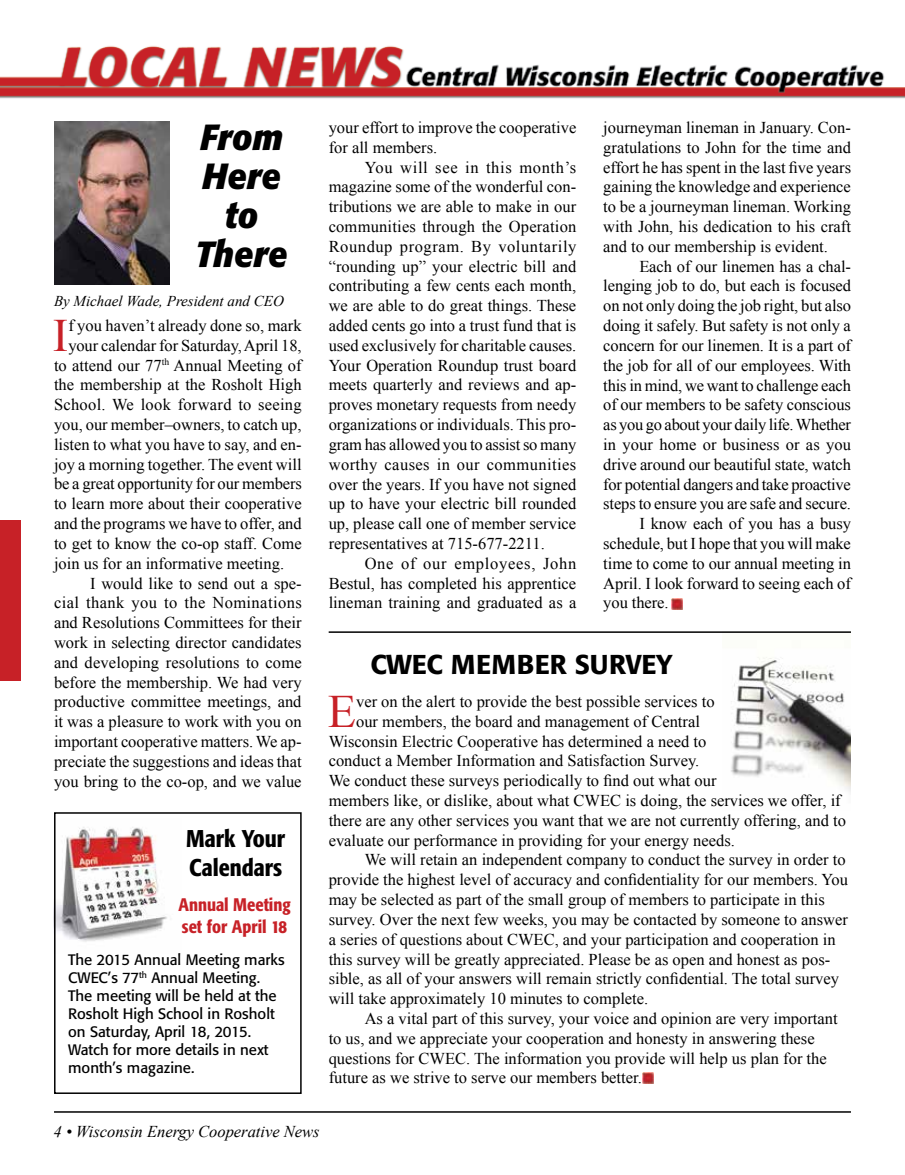
<style>
.page{position:relative;width:905px;height:1175px;background:#fff}
.page>*{position:absolute;margin:0;border:0;box-sizing:border-box;transform-origin:0 0}
.t1{font:46.35px "Times New Roman";color:#c72127}
.t2{font:italic 700 36px/39px "Formata";color:#000;text-align:center;scale:.93 1}
.t3{font:500 27px "Formata";color:#000}
.t4{font:500 condensed 24px/28.8px "Formata";color:#000}
.t5{font:500 condensed 18px/21.6px "Formata";color:#c72127}
.t6{font:16.5px/19.8px "Times New Roman";color:#000;text-align:justify}
.t7{font:16.5px "Times New Roman";letter-spacing:-.02em;color:#000}
.t8{font:italic 16.5px "Times New Roman";color:#000}
.t9{font:16.5px "Times New Roman";letter-spacing:.025em;color:#000}
.t10{font:15px/18px "Formata";color:#000}
.t11{font:italic 15px "Times New Roman";color:#000}
</style>
<div class="page">
<img style="left:57px;top:827px;width:110px;height:115px">
<div style="left:54px;top:812px;width:248px;height:282px;border:2px solid #000"></div>
<img style="left:731px;top:657px;width:119px;height:135px">
<img style="left:0;top:46px;width:904px;height:76px">
<hr style="left:54px;top:1111px;width:796px;height:1px;background:#000">
<div style="left:0;top:520px;width:20px;height:160px;background:#c72127"></div>
<img style="left:54px;top:122px;width:116px;height:162px">
<hr style="left:328px;top:631px;width:522px;height:2px;background:#000">
<svg style="left:671px;top:598px;width:11px;height:11px"></svg>
<svg style="left:642px;top:1072px;width:11px;height:11px"></svg>
<h2 class="t2" style="left:196px;top:118px;width:101px">From<br>Here to<br>There</h2>
<p class="t11" style="left:54px;top:290px;width:231px">By Michael Wade, President and CEO</p>
<h1 class="t1" style="left:53px;top:304px;width:17px">I</h1>
<p class="t6" style="left:68px;top:315px;width:235px">f you haven’t already done so, mark</p>
<p class="t6" style="left:68px;top:335px;width:235px">your calendar for Saturday, April 18,</p>
<p class="t6" style="left:54px;top:355px;width:249px">to attend our 77<sup>th</sup> Annual Meeting of</p>
<p class="t6" style="left:54px;top:375px;width:249px">the membership at the Rosholt High</p>
<p class="t6" style="left:54px;top:394px;width:249px">School. We look forward to seeing</p>
<p class="t6" style="left:54px;top:414px;width:249px">you, our member–owners, to catch up,</p>
<p class="t6" style="left:54px;top:434px;width:249px">listen to what you have to say, and en-</p>
<p class="t6" style="left:54px;top:454px;width:249px">joy a morning together. The event will</p>
<p class="t6" style="left:54px;top:474px;width:249px">be a great opportunity for our members</p>
<p class="t6" style="left:54px;top:493px;width:249px">to learn more about their cooperative</p>
<p class="t6" style="left:54px;top:513px;width:249px">and the programs we have to offer, and</p>
<p class="t6" style="left:54px;top:533px;width:249px">to get to know the co-op staff. Come</p>
<p class="t6" style="left:54px;top:553px;width:232px">join us for an informative meeting.</p>
<p class="t6" style="left:90px;top:573px;width:213px">I would like to send out a spe-</p>
<p class="t9" style="left:54px;top:591px;width:249px">cial thank you to the Nominations</p>
<p class="t6" style="left:54px;top:612px;width:249px">and Resolutions Committees for their</p>
<p class="t6" style="left:54px;top:632px;width:249px">work in selecting director candidates</p>
<p class="t6" style="left:54px;top:652px;width:249px">and developing resolutions to come</p>
<p class="t6" style="left:54px;top:672px;width:249px">before the membership. We had very</p>
<p class="t6" style="left:54px;top:691px;width:249px">productive committee meetings, and</p>
<p class="t6" style="left:54px;top:711px;width:249px">it was a pleasure to work with you on</p>
<p class="t6" style="left:54px;top:731px;width:249px">important cooperative matters. We ap-</p>
<p class="t6" style="left:54px;top:751px;width:249px">preciate the suggestions and ideas that</p>
<p class="t6" style="left:54px;top:771px;width:249px">you bring to the co-op, and we value</p>
<h3 class="t4" style="left:186px;top:824px;width:101px">Mark Your<br>Calendars</h3>
<p class="t5" style="left:178px;top:894px;width:114px">Annual Meeting set for April 18</p>
<p class="t10" style="left:68px;top:950px;width:218px">The 2015 Annual Meeting marks<br>CWEC’s 77<sup>th</sup> Annual Meeting.<br>The meeting will be held at the<br>Rosholt High School in Rosholt on Saturday, April 18, 2015.<br>Watch for more details in next month’s magazine.</p>
<p class="t6" style="left:328px;top:117px;width:249px">your effort to improve the cooperative for all members.</p>
<p class="t6" style="left:328px;top:157px;width:249px;text-indent:36px">You will see in this month’s magazine some of the wonderful con&shy;tributions we are able to make in our communities through the Operation Roundup program. By voluntarily “rounding up” your electric bill and contributing a few cents each month, we are able to do great things. These added cents go into a trust fund that is used exclusively for charitable causes.<br>Your Operation Roundup trust board meets quarterly and reviews and ap&shy;proves monetary requests from needy organizations or individuals. This pro&shy;gram has allowed you to assist so many worthy causes in our communities over the years. If you have not signed up to have your electric bill rounded up, please call one of member service representatives at 715-677-2211.</p>
<p class="t6" style="left:328px;top:553px;width:249px;text-indent:36px">One of our employees, John Bestul, has completed his apprentice lineman training and graduated as a</p>
<p class="t6" style="left:603px;top:117px;width:249px">journeyman lineman in January. Con&shy;gratulations to John for the time and effort he has spent in the last five years gaining the knowledge and experience to be a journeyman lineman. Working with John, his dedication to his craft and to our membership is evident.</p>
<p class="t6" style="left:639px;top:256px;width:213px">Each of our linemen has a chal-</p>
<p class="t6" style="left:603px;top:276px;width:249px">lenging job to do, but each is focused</p>
<p class="t6" style="left:603px;top:295px;width:249px">on not only doing the job right, but also</p>
<p class="t6" style="left:603px;top:315px;width:249px">doing it safely. But safety is not only a</p>
<p class="t6" style="left:603px;top:335px;width:249px">concern for our linemen. It is a part of</p>
<p class="t6" style="left:603px;top:355px;width:249px">the job for all of our employees. With</p>
<p class="t6" style="left:603px;top:375px;width:249px">this in mind, we want to challenge each</p>
<p class="t6" style="left:603px;top:394px;width:249px">of our members to be safety conscious</p>
<p class="t7" style="left:603px;top:413px;width:249px">as you go about your daily life. Whether</p>
<p class="t6" style="left:603px;top:434px;width:249px">in your home or business or as you</p>
<p class="t6" style="left:603px;top:454px;width:249px">drive around our beautiful state, watch</p>
<p class="t6" style="left:603px;top:474px;width:249px">for potential dangers and take proactive</p>
<p class="t6" style="left:603px;top:493px;width:249px">steps to ensure you are safe and secure.</p>
<p class="t6" style="left:639px;top:513px;width:213px">I know each of you has a busy</p>
<p class="t6" style="left:603px;top:533px;width:249px">schedule, but I hope that you will make</p>
<p class="t6" style="left:603px;top:553px;width:249px">time to come to our annual meeting in</p>
<p class="t6" style="left:603px;top:573px;width:249px">April. I look forward to seeing each of</p>
<p class="t6" style="left:603px;top:592px;width:67px">you there.</p>
<h3 class="t3" style="left:370px;top:647px;width:304px">CWEC MEMBER SURVEY</h3>
<h1 class="t1" style="left:328px;top:680px;width:30px">E</h1>
<p class="t6" style="left:356px;top:691px;width:360px">ver on the alert to provide the best possible services to</p>
<p class="t6" style="left:356px;top:711px;width:345px">our members, the board and management of Central</p>
<p class="t6" style="left:329px;top:731px;width:379px">Wisconsin Electric Cooperative has determined a need to</p>
<p class="t6" style="left:329px;top:750px;width:372px">conduct a Member Information and Satisfaction Survey.</p>
<p class="t6" style="left:329px;top:770px;width:389px">We conduct these surveys periodically to find out what our</p>
<p class="t6" style="left:329px;top:790px;width:513px">members like, or dislike, about what CWEC is doing, the services we offer, if</p>
<p class="t6" style="left:329px;top:810px;width:518px">there are any other services you want that we are not currently offering, and to</p>
<p class="t6" style="left:329px;top:830px;width:408px">evaluate our performance in providing for your energy needs.</p>
<p class="t6" style="left:365px;top:849px;width:482px">We will retain an independent company to conduct the survey in order to</p>
<p class="t6" style="left:329px;top:869px;width:521px">provide the highest level of accuracy and confidentiality for our members. You</p>
<p class="t6" style="left:329px;top:889px;width:497px">may be selected as part of the small group of members to participate in this</p>
<p class="t6" style="left:329px;top:909px;width:521px">survey. Over the next few weeks, you may be contacted by someone to answer</p>
<p class="t6" style="left:329px;top:929px;width:508px">a series of questions about CWEC, and your participation and cooperation in</p>
<p class="t6" style="left:329px;top:948px;width:503px">this survey will be greatly appreciated. Please be as open and honest as pos-</p>
<p class="t6" style="left:329px;top:968px;width:512px">sible, as all of your answers will remain strictly confidential. The total survey</p>
<p class="t6" style="left:329px;top:988px;width:321px">will take approximately 10 minutes to complete.</p>
<p class="t6" style="left:365px;top:1008px;width:474px">As a vital part of this survey, your voice and opinion are very important</p>
<p class="t6" style="left:329px;top:1028px;width:487px">to us, and we appreciate your cooperation and honesty in answering these</p>
<p class="t6" style="left:329px;top:1047px;width:499px">questions for CWEC. The information you provide will help us plan for the</p>
<p class="t6" style="left:329px;top:1067px;width:314px">future as we strive to serve our members better.</p>
<p class="t8" style="left:54px;top:1120px;width:267px">4 • Wisconsin Energy Cooperative News</p>
</div>
